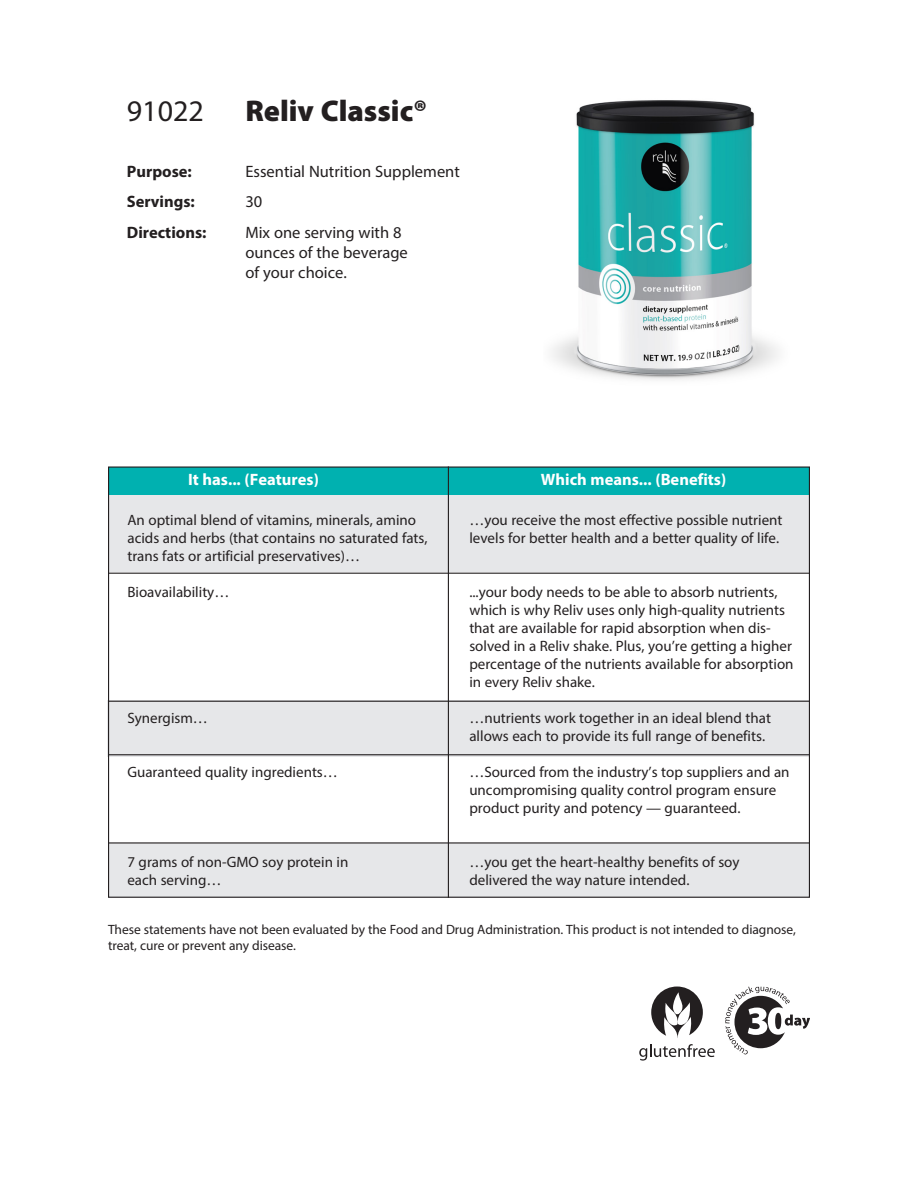
<style>
.page{position:relative;width:918px;height:1188px;background:#fff}
.page>*{position:absolute;margin:0;border:0;box-sizing:border-box;transform-origin:0 0}
.t1{font:900 30px "Myriad Pro";color:#231f20}
.t2{font:30px "Myriad Pro";color:#231f20}
.t3{font:16.5px/19.8px "Myriad Pro";color:#231f20}
.t4{font:700 16.5px "Myriad Pro";color:#fff}
.t5{font:700 16.5px "Myriad Pro";color:#231f20}
.t6{font:15px/18px "Myriad Pro";color:#231f20}
.t7{font:13.5px/16.2px "Myriad Pro";letter-spacing:-.005em;color:#231f20}
</style>
<div class="page">
<div style="left:108px;top:844px;width:702px;height:54px;background:#e6e7e9"></div>
<div style="left:108px;top:700px;width:702px;height:56px;background:#e6e7e9"></div>
<div style="left:108px;top:493px;width:702px;height:79px;background:#e6e7e9"></div>
<div style="left:108px;top:467px;width:702px;height:28px;background:#00b1b0"></div>
<hr style="left:108px;top:573px;width:702px;height:1px;background:#231f20">
<hr style="left:108px;top:754px;width:702px;height:1px;background:#231f20">
<hr style="left:108px;top:701px;width:702px;height:1px;background:#231f20">
<hr style="left:448px;top:466px;width:1px;height:432px;background:#231f20">
<hr style="left:108px;top:842px;width:702px;height:2px;background:#231f20">
<svg style="left:651px;top:987px;width:52px;height:51px"></svg>
<svg style="left:639px;top:1044px;width:76px;height:17px"></svg>
<svg style="left:725px;top:987px;width:85px;height:67px"></svg>
<img style="left:552px;top:100px;width:226px;height:280px">
<p class="t2" style="left:127px;top:92px;width:78px">91022</p>
<p class="t1" style="left:245px;top:91px;width:184px">Reliv Classic®</p>
<p class="t5" style="left:127px;top:161px;width:67px">Purpose:</p>
<p class="t3" style="left:245px;top:161px;width:216px">Essential Nutrition Supplement</p>
<p class="t5" style="left:127px;top:191px;width:69px">Servings:</p>
<p class="t3" style="left:245px;top:192px;width:18px">30</p>
<p class="t5" style="left:127px;top:222px;width:81px">Directions:</p>
<p class="t3" style="left:245px;top:222px;width:164px">Mix one serving with 8 ounces of the beverage of your choice.</p>
<p class="t4" style="left:188px;top:469px;width:132px">It has... (Features)</p>
<p class="t4" style="left:541px;top:469px;width:187px">Which means... (Benefits)</p>
<p class="t6" style="left:127px;top:511px;width:302px">An optimal blend of vitamins, minerals, amino acids and herbs (that contains no saturated fats, trans fats or artificial preservatives)…</p>
<p class="t6" style="left:127px;top:583px;width:103px">Bioavailability…</p>
<p class="t6" style="left:127px;top:709px;width:82px">Synergism…</p>
<p class="t6" style="left:127px;top:763px;width:212px">Guaranteed quality ingredients…</p>
<p class="t6" style="left:127px;top:853px;width:222px">7 grams of non-GMO soy protein in each serving…</p>
<p class="t6" style="left:469px;top:511px;width:315px">…you receive the most effective possible nutrient levels for better health and a better quality of life.</p>
<p class="t6" style="left:469px;top:583px;width:326px">...your body needs to be able to absorb nutrients, which is why Reliv uses only high-quality nutrients that are available for rapid absorption when dis&shy;solved in a Reliv shake. Plus, you’re getting a higher percentage of the nutrients available for absorption in every Reliv shake.</p>
<p class="t6" style="left:469px;top:709px;width:303px">…nutrients work together in an ideal blend that allows each to provide its full range of benefits.</p>
<p class="t6" style="left:469px;top:763px;width:322px">…Sourced from the industry’s top suppliers and an uncompromising quality control program ensure product purity and potency — guaranteed.</p>
<p class="t6" style="left:469px;top:853px;width:272px">…you get the heart-healthy benefits of soy delivered the way nature intended.</p>
<p class="t7" style="left:108px;top:921px;width:690px">These statements have not been evaluated by the Food and Drug Administration. This product is not intended to diagnose, treat, cure or prevent any disease.</p>
</div>
